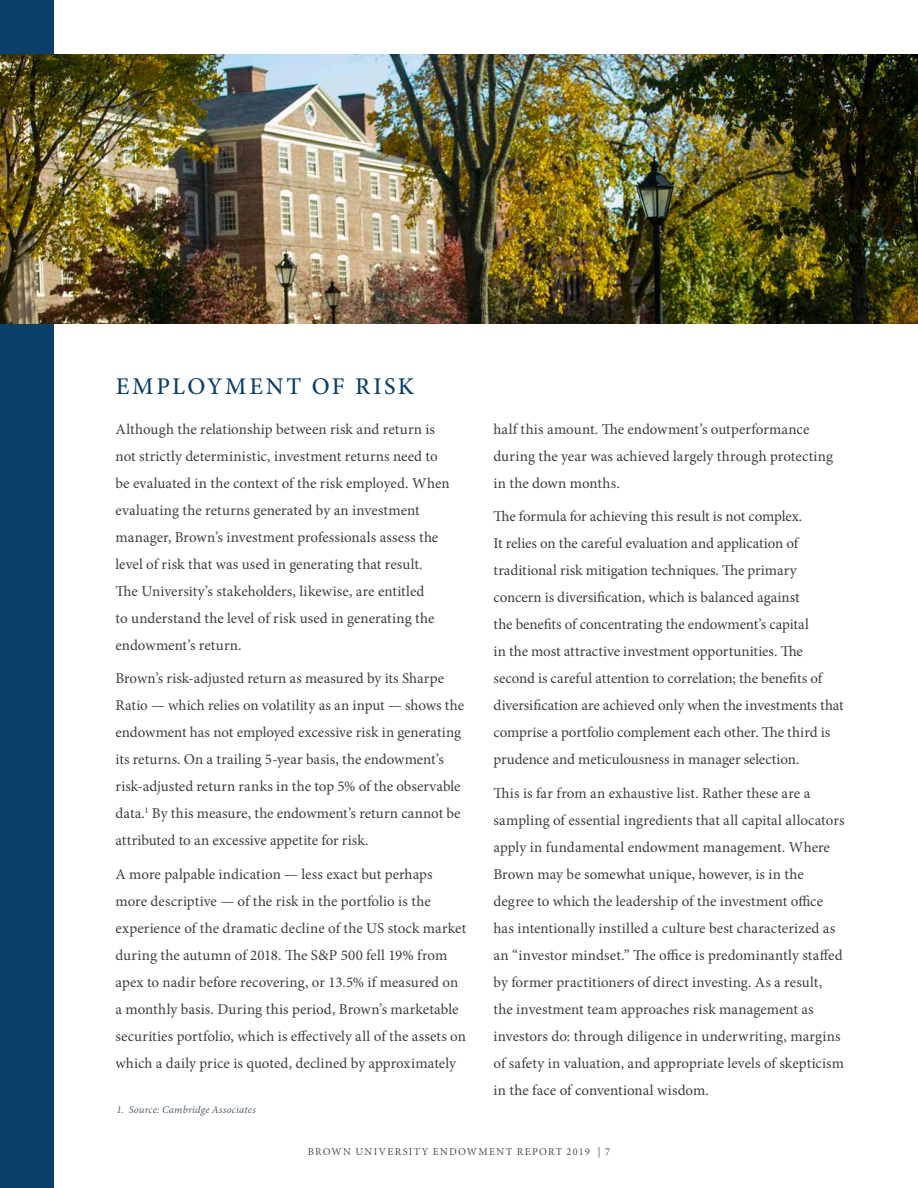
<style>
.page{position:relative;width:918px;height:1188px;background:#fff}
.page>*{position:absolute;margin:0;border:0;box-sizing:border-box;transform-origin:0 0}
.t1{font:500 24px "Minion Pro";letter-spacing:.11em;color:#0c3f6a}
.t2{font:15px/27px "Minion Pro";letter-spacing:-.005em;color:#3e3e3f}
.t3{font:10.5px "Minion Pro";letter-spacing:.125em;color:#465157}
.t4{font:italic 10.5px "Minion Pro";letter-spacing:.02em;color:#4d5d6a}
</style>
<div class="page">
<div style="left:0;top:0;width:54px;height:1188px;background:#0c3f6a"></div>
<img style="left:0;top:54px;width:918px;height:270px">
<p class="t1" style="left:116px;top:372px;width:300px">EMPLOYMENT OF RISK</p>
<p class="t2" style="left:116px;top:415px;width:336px">Although the relationship between risk and return is not strictly deterministic, investment returns need to be evaluated in the context of the risk employed. When evaluating the returns generated by an investment manager, Brown’s investment professionals assess the level of risk that was used in generating that result.<br>The University’s stakeholders, likewise, are entitled<br>to understand the level of risk used in generating the endowment’s return.</p>
<p class="t2" style="left:116px;top:665px;width:350px">Brown’s risk-adjusted return as measured by its Sharpe Ratio — which relies on volatility as an input — shows the endowment has not employed excessive risk in generating its returns. On a trailing 5-year basis, the endowment’s risk-adjusted return ranks in the top 5% of the observable data.<sup>1</sup> By this measure, the endowment’s return cannot be attributed to an excessive appetite for risk.</p>
<p class="t2" style="left:116px;top:861px;width:352px">A more palpable indication — less exact but perhaps more descriptive — of the risk in the portfolio is the experience of the dramatic decline of the US stock market during the autumn of 2018. The S&amp;P 500 fell 19% from apex to nadir before recovering, or 13.5% if measured on a monthly basis. During this period, Brown’s marketable securities portfolio, which is effectively all of the assets on which a daily price is quoted, declined by approximately</p>
<p class="t4" style="left:117px;top:1103px;width:141px">1. Source: Cambridge Associates</p>
<p class="t2" style="left:494px;top:415px;width:341px">half this amount. The endowment’s outperformance during the year was achieved largely through protecting in the down months.</p>
<p class="t2" style="left:494px;top:503px;width:352px">The formula for achieving this result is not complex.<br>It relies on the careful evaluation and application of traditional risk mitigation techniques. The primary concern is diversification, which is balanced against<br>the benefits of concentrating the endowment’s capital<br>in the most attractive investment opportunities. The second is careful attention to correlation; the benefits of diversification are achieved only when the investments that comprise a portfolio complement each other. The third is prudence and meticulousness in manager selection.</p>
<p class="t2" style="left:494px;top:780px;width:352px">This is far from an exhaustive list. Rather these are a sampling of essential ingredients that all capital allocators apply in fundamental endowment management. Where Brown may be somewhat unique, however, is in the degree to which the leadership of the investment office has intentionally instilled a culture best characterized as an “investor mindset.” The office is predominantly staffed by former practitioners of direct investing. As a result, the investment team approaches risk management as investors do: through diligence in underwriting, margins of safety in valuation, and appropriate levels of skepticism in the face of conventional wisdom.</p>
<p class="t3" style="left:308px;top:1145px;width:304px">BROWN UNIVERSITY ENDOWMENT REPORT 2019 | 7</p>
</div>
